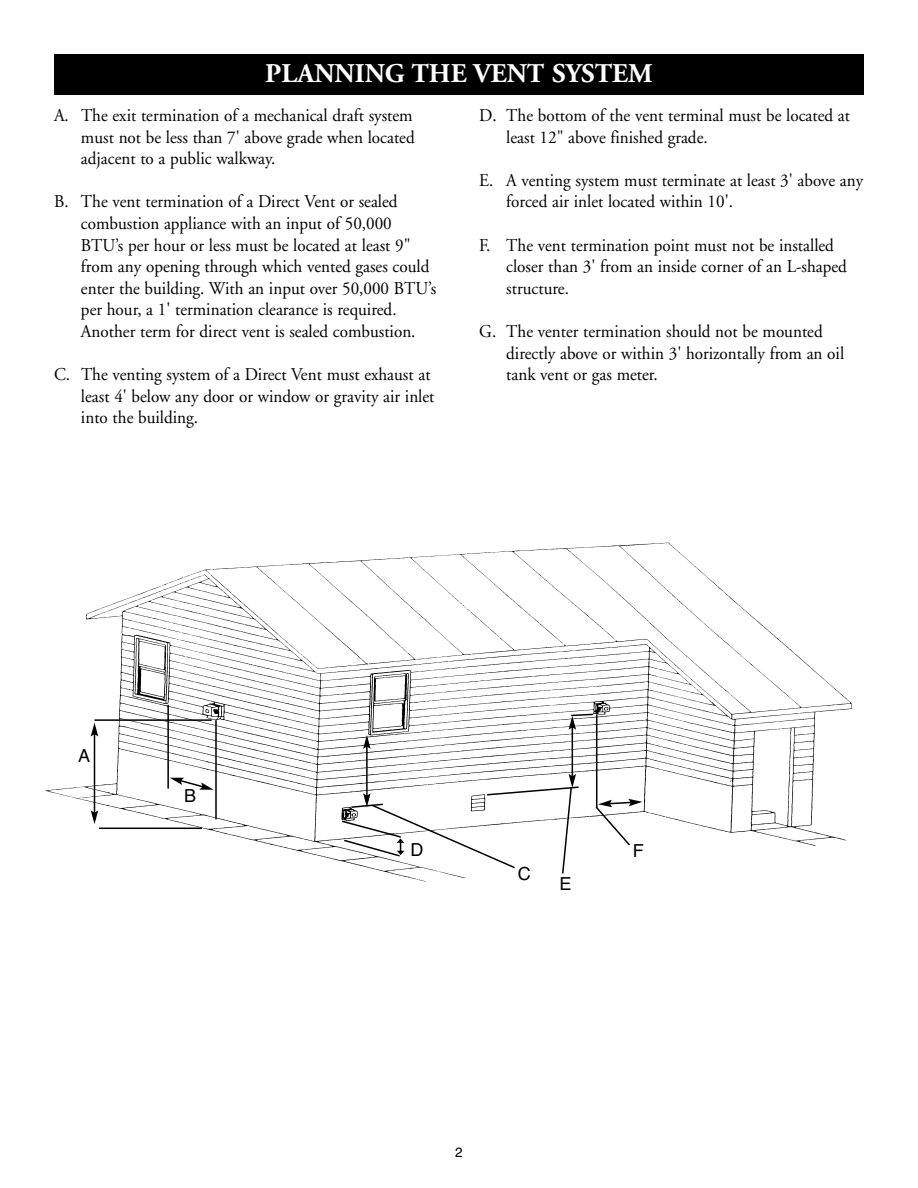
<style>
.page{position:relative;width:918px;height:1188px;background:#fff}
.page>*{position:absolute;margin:0;border:0;box-sizing:border-box;transform-origin:0 0}
.t1{font:700 27px "Adobe Garamond";color:#fff}
.t2{font:18px/21.6px "Adobe Garamond";color:#000;scale:.95 1}
.t3{font:18px "Helvetica";color:#000}
.t4{font:13.5px "Helvetica";color:#000}
</style>
<div class="page">
<img style="left:45px;top:542px;width:807px;height:340px">
<hr style="left:167px;top:705px;width:2px;height:84px;background:#000">
<hr style="left:215px;top:720px;width:2px;height:99px;background:#000">
<hr style="left:94px;top:719px;width:118px;height:2px;background:#000">
<hr style="left:99px;top:828px;width:103px;height:1px;background:#000">
<svg style="left:170px;top:778px;width:44px;height:12px"></svg>
<hr style="left:94px;top:734px;width:1px;height:79px;background:#000">
<svg style="left:91px;top:723px;width:7px;height:13px"></svg>
<svg style="left:91px;top:810px;width:7px;height:14px"></svg>
<hr style="left:366px;top:746px;width:2px;height:50px;background:#000">
<svg style="left:363px;top:735px;width:8px;height:14px"></svg>
<hr style="left:596px;top:714px;width:1px;height:94px;background:#000">
<hr style="left:572px;top:727px;width:1px;height:50px;background:#000">
<svg style="left:569px;top:713px;width:26px;height:17px"></svg>
<svg style="left:340px;top:774px;width:240px;height:101px"></svg>
<svg style="left:594px;top:799px;width:48px;height:48px"></svg>
<div style="left:54px;top:54px;width:810px;height:40px;background:#000"></div>
<h1 class="t1" style="left:265px;top:63px;width:389px">PLANNING THE VENT SYSTEM</h1>
<p class="t2" style="left:81px;top:106px;width:353px;text-align:justify;text-indent:-27px">A. The exit termination of a mechanical draft system must not be less than 7' above grade when located adjacent to a public walkway.</p>
<p class="t2" style="left:81px;top:193px;width:375px;text-indent:-27px">B. The vent termination of a Direct Vent or sealed combustion appliance with an input of 50,000<br>BTU’s per hour or less must be located at least 9" from any opening through which vented gases could enter the building. With an input over 50,000 BTU’s per hour, a 1' termination clearance is required.<br>Another term for direct vent is sealed combustion.</p>
<p class="t2" style="left:81px;top:365px;width:374px;text-indent:-27px">C. The venting system of a Direct Vent must exhaust at least 4' below any door or window or gravity air inlet into the building.</p>
<p class="t2" style="left:506px;top:106px;width:363px;text-indent:-27px">D. The bottom of the vent terminal must be located at least 12" above finished grade.</p>
<p class="t2" style="left:506px;top:171px;width:377px;text-indent:-27px">E. A venting system must terminate at least 3' above any forced air inlet located within 10'.</p>
<p class="t2" style="left:506px;top:236px;width:360px;text-indent:-27px">F. The vent termination point must not be installed closer than 3' from an inside corner of an L-shaped structure.</p>
<p class="t2" style="left:506px;top:322px;width:357px;text-indent:-27px">G. The venter termination should not be mounted directly above or within 3' horizontally from an oil tank vent or gas meter.</p>
<p class="t3" style="left:78px;top:749px;width:14px">A</p>
<p class="t3" style="left:184px;top:789px;width:14px">B</p>
<p class="t3" style="left:411px;top:843px;width:14px">D</p>
<p class="t3" style="left:518px;top:868px;width:14px">C</p>
<p class="t3" style="left:559px;top:877px;width:14px">E</p>
<p class="t3" style="left:633px;top:844px;width:12px">F</p>
<p class="t4" style="left:455px;top:1148px;width:9px">2</p>
</div>
